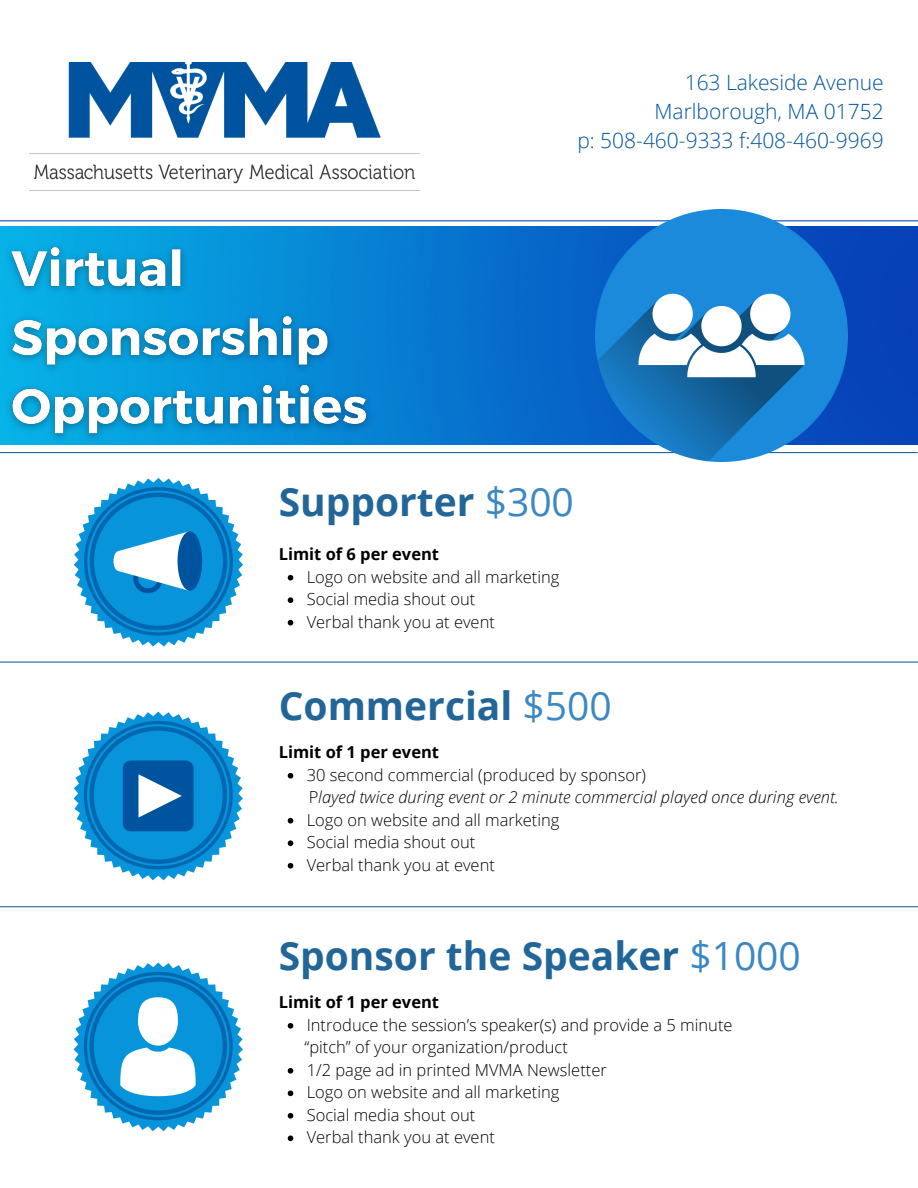
<style>
.page{position:relative;width:918px;height:1188px;background:#fff}
.page>*{position:absolute;margin:0;border:0;box-sizing:border-box;transform-origin:0 0}
.t1{font:700 39px "Open Sans";color:#269}
.t2{font:300 21px/29.2px "Open Sans";color:#00549f;text-align:right}
.t3{font:300 16.5px/22.5px "Open Sans";color:#000}
.t4{font:italic 300 16.5px "Open Sans";color:#000}
.t5{font:700 16.5px "Open Sans";color:#000}
.s1{font-weight:400;color:#3b88c3}
.s2{font-style:normal}
</style>
<div class="page">
<img style="left:29px;top:63px;width:391px;height:128px">
<svg style="left:74px;top:712px;width:169px;height:168px"></svg>
<svg style="left:74px;top:963px;width:169px;height:168px"></svg>
<hr style="left:0;top:662px;width:918px;height:1px;background:#269">
<hr style="left:0;top:906px;width:918px;height:1px;background:#269">
<img style="left:379px;top:226px;width:539px;height:219px">
<hr style="left:0;top:220px;width:918px;height:1px;background:#084ebe">
<hr style="left:0;top:452px;width:917px;height:1px;background:#269">
<img style="left:595px;top:209px;width:252px;height:252px">
<svg style="left:74px;top:478px;width:169px;height:169px"></svg>
<img style="left:0;top:226px;width:379px;height:219px">
<svg style="left:288px;top:575px;width:5px;height:5px"></svg>
<svg style="left:288px;top:597px;width:5px;height:6px"></svg>
<svg style="left:288px;top:620px;width:5px;height:6px"></svg>
<svg style="left:288px;top:773px;width:5px;height:6px"></svg>
<svg style="left:288px;top:818px;width:5px;height:6px"></svg>
<svg style="left:288px;top:840px;width:5px;height:6px"></svg>
<svg style="left:288px;top:863px;width:5px;height:6px"></svg>
<svg style="left:288px;top:1023px;width:5px;height:6px"></svg>
<svg style="left:288px;top:1068px;width:5px;height:6px"></svg>
<svg style="left:288px;top:1090px;width:5px;height:6px"></svg>
<svg style="left:288px;top:1113px;width:5px;height:6px"></svg>
<svg style="left:288px;top:1135px;width:5px;height:6px"></svg>
<p class="t2" style="left:577px;top:67px;width:308px">163 Lakeside Avenue<br>Marlborough, MA 01752<br>p: 508-460-9333 f:408-460-9969</p>
<h1 class="t1" style="left:279px;top:474px;width:297px">Supporter <span class="s1">$300</span></h1>
<p class="t5" style="left:279px;top:543px;width:162px">Limit of 6 per event</p>
<p class="t3" style="left:307px;top:565px;width:254px">Logo on website and all marketing<br>Social media shout out<br>Verbal thank you at event</p>
<h1 class="t1" style="left:279px;top:678px;width:334px">Commercial <span class="s1">$500</span></h1>
<p class="t5" style="left:279px;top:741px;width:162px">Limit of 1 per event</p>
<p class="t4" style="left:309px;top:786px;width:532px"><span class="s2">P</span>layed twice during event or 2 minute commercial played once during event.</p>
<p class="t3" style="left:307px;top:763px;width:341px">30 second commercial (produced by sponsor)</p>
<p class="t3" style="left:307px;top:808px;width:254px">Logo on website and all marketing<br>Social media shout out<br>Verbal thank you at event</p>
<h1 class="t1" style="left:279px;top:929px;width:524px">Sponsor the Speaker <span class="s1">$1000</span></h1>
<p class="t5" style="left:279px;top:991px;width:162px">Limit of 1 per event</p>
<p class="t3" style="left:304px;top:1036px;width:265px">“pitch” of your organization/product</p>
<p class="t3" style="left:307px;top:1013px;width:427px">Introduce the session’s speaker(s) and provide a 5 minute</p>
<p class="t3" style="left:307px;top:1058px;width:302px">1/2 page ad in printed MVMA Newsletter<br>Logo on website and all marketing<br>Social media shout out<br>Verbal thank you at event</p>
</div>
